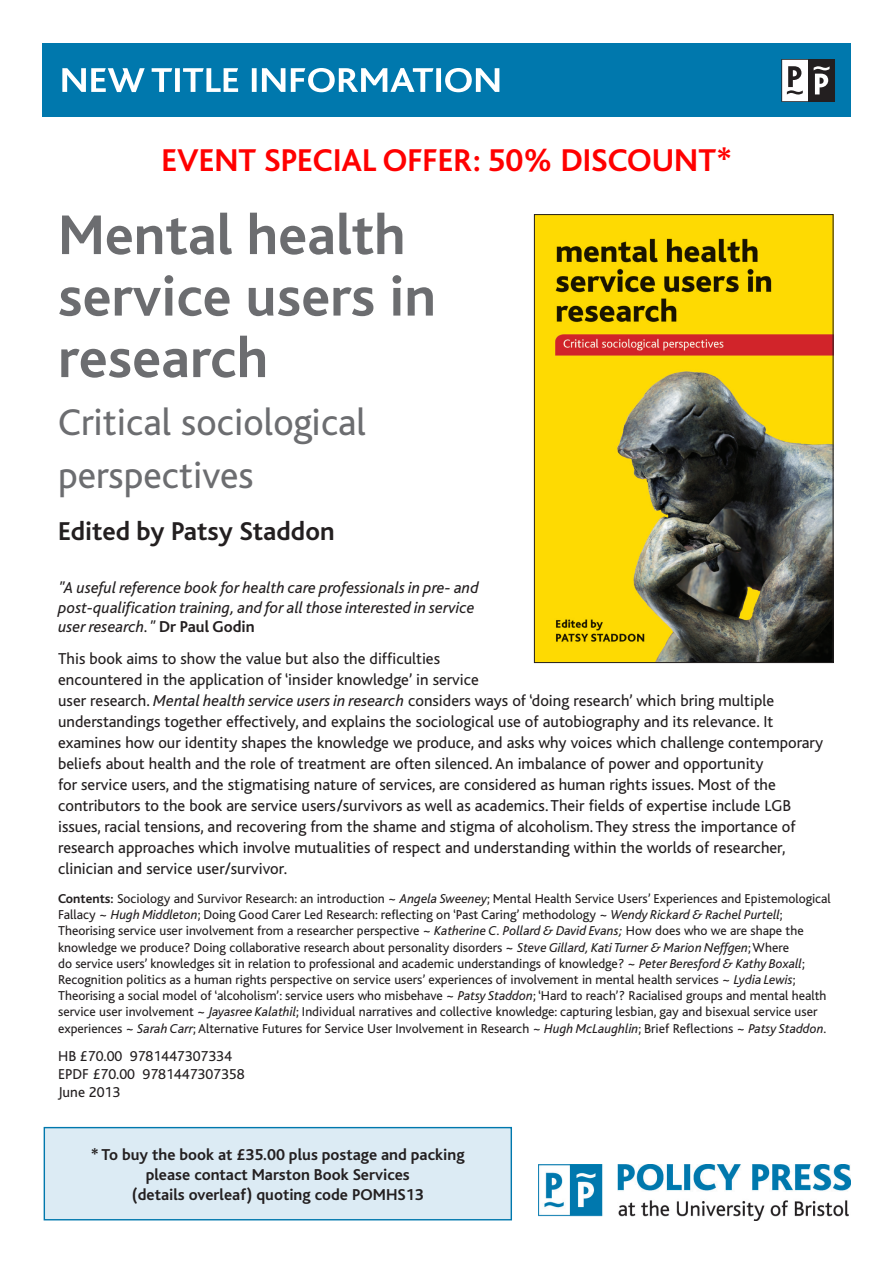
<style>
.page{position:relative;width:893px;height:1263px;background:#fff}
.page>*{position:absolute;margin:0;border:0;box-sizing:border-box;transform-origin:0 0}
.t1{font:700 58.5px/61.5px "Bliss";color:#6c6d70}
.Subtitle{font:39px/52.5px "Bliss";color:#6c6d70}
.Author_names{font:700 33px "Bliss";color:#f00}
.Author_names-2{font:700 27px "Bliss";color:#231f20}
.Blurb{font:16.5px/21px "Bliss";color:#231f20}
.TES1{font:italic 16.5px/19.5px "Bliss";color:#231f20}
.t2{font:700 16.5px/19.8px "Bliss";color:#231f20;text-align:center}
.Biblio{font:15px "Bliss";color:#231f20}
.Contents{font:13.5px/16.2px "Bliss";color:#231f20}
.s1{font-weight:700;font-style:normal}
.s2{font-style:italic}
.s3{font-weight:700}
</style>
<div class="page">
<div style="left:43px;top:43px;width:808px;height:74px;background:#0078ad"></div>
<svg style="left:62px;top:68px;width:437px;height:24px"></svg>
<svg style="left:781px;top:59px;width:54px;height:43px;background:#888687"></svg>
<img style="left:536px;top:216px;width:295px;height:445px">
<div style="left:534px;top:214px;width:299px;height:449px;border:1px solid #231f20"></div>
<div style="left:44px;top:1127px;width:468px;height:93px;background:#dcebf4;border:1px solid #0078ad"></div>
<img style="left:539px;top:1165px;width:311px;height:56px">
<p class="Author_names" style="left:161px;top:143px;width:572px">EVENT SPECIAL OFFER: 50% DISCOUNT*</p>
<p class="t1" style="left:58px;top:206px;width:379px">Mental health service users in research</p>
<p class="Subtitle" style="left:58px;top:397px;width:310px">Critical sociological perspectives</p>
<p class="Author_names-2" style="left:58px;top:517px;width:278px">Edited by Patsy Staddon</p>
<p class="TES1" style="left:58px;top:578px;width:422px">"A useful reference book for health care professionals in pre- and post-qualification training, and for all those interested in service user research." <span class="s1">Dr Paul Godin</span></p>
<p class="Blurb" style="left:58px;top:648px;width:766px">This book aims to show the value but also the difficulties<br>encountered in the application of ‘insider knowledge’ in service<br>user research. <span class="s2">Mental health service users in research</span> considers ways of ‘doing research’ which bring multiple understandings together effectively, and explains the sociological use of autobiography and its relevance. It examines how our identity shapes the knowledge we produce, and asks why voices which challenge contemporary beliefs about health and the role of treatment are often silenced. An imbalance of power and opportunity<br>for service users, and the stigmatising nature of services, are considered as human rights issues. Most of the contributors to the book are service users/survivors as well as academics. Their fields of expertise include LGB issues, racial tensions, and recovering from the shame and stigma of alcoholism. They stress the importance of research approaches which involve mutualities of respect and understanding within the worlds of researcher, clinician and service user/survivor.</p>
<p class="Contents" style="left:58px;top:891px;width:774px"><span class="s3">Contents:</span> Sociology and Survivor Research: an introduction ~ <span class="s2">Angela Sweeney</span>; Mental Health Service Users’ Experiences and Epistemological Fallacy ~ <span class="s2">Hugh Middleton</span>; Doing Good Carer Led Research: reflecting on ‘Past Caring’ methodology ~ <span class="s2">Wendy Rickard &amp; Rachel Purtell</span>; Theorising service user involvement from a researcher perspective ~ <span class="s2">Katherine C. Pollard &amp; David Evans;</span> How does who we are shape the knowledge we produce? Doing collaborative research about personality disorders ~ <span class="s2">Steve Gillard, Kati Turner &amp; Marion Neffgen</span>; Where<br>do service users’ knowledges sit in relation to professional and academic understandings of knowledge? ~ <span class="s2">Peter Beresford &amp; Kathy Boxall</span>; Recognition politics as a human rights perspective on service users’ experiences of involvement in mental health services ~ <span class="s2">Lydia Lewis</span>; Theorising a social model of ‘alcoholism’: service users who misbehave ~ <span class="s2">Patsy Staddon</span>; ‘Hard to reach’? Racialised groups and mental health service user involvement ~ <span class="s2">Jayasree Kalathil</span>; Individual narratives and collective knowledge: capturing lesbian, gay and bisexual service user experiences ~ <span class="s2">Sarah Carr</span>; Alternative Futures for Service User Involvement in Research ~ <span class="s2">Hugh McLaughlin</span>; Brief Reflections ~ <span class="s2">Patsy Staddon</span>.</p>
<p class="Biblio" style="left:58px;top:1048px;width:175px">HB £70.00 9781447307334</p>
<p class="Biblio" style="left:58px;top:1066px;width:188px">EPDF £70.00 9781447307358</p>
<p class="Biblio" style="left:58px;top:1084px;width:64px">June 2013</p>
<p class="t2" style="left:91px;top:1145px;width:375px">* To buy the book at £35.00 plus postage and packing please contact Marston Book Services<br>(details overleaf) quoting code POMHS13</p>
</div>
